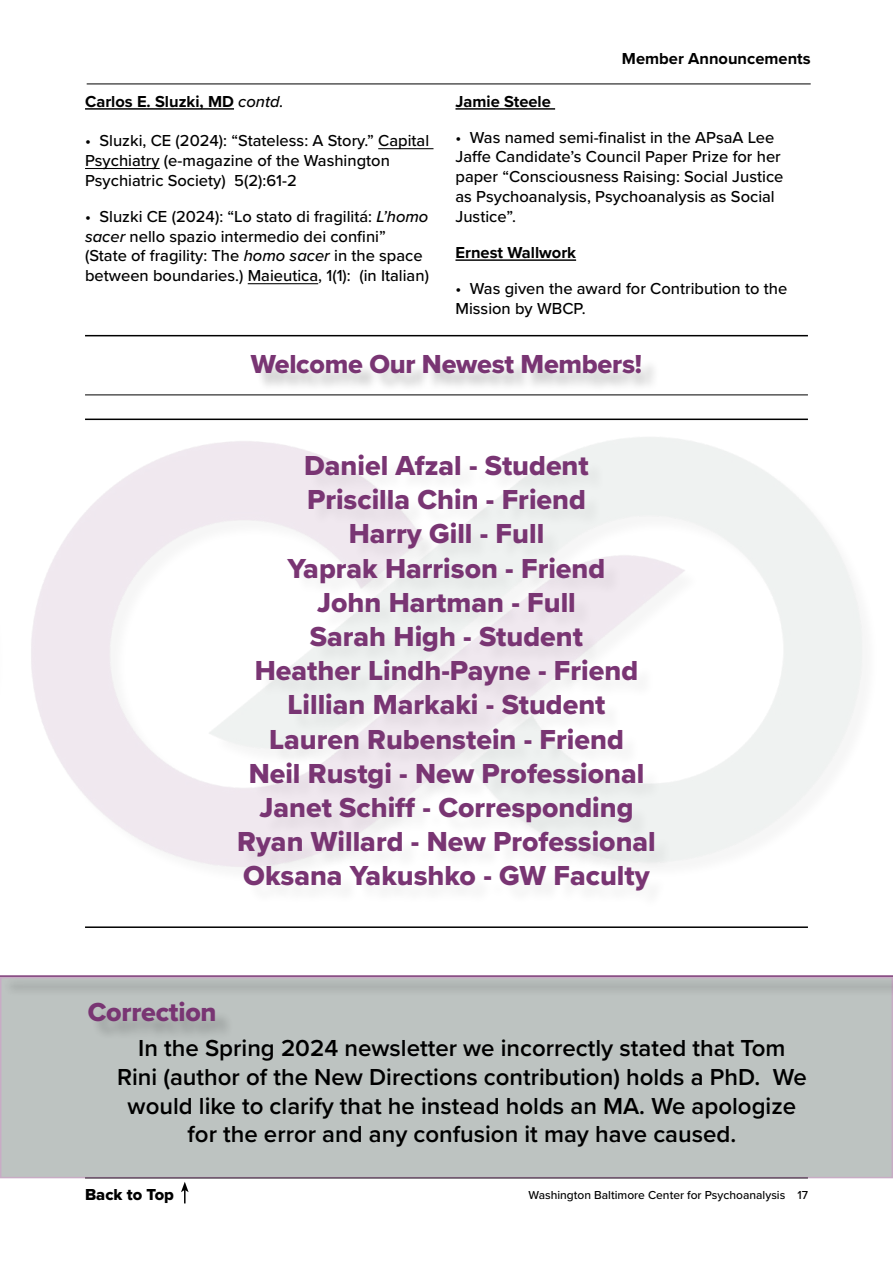
<style>
.page{position:relative;width:893px;height:1263px;background:#fff}
.page>*{position:absolute;margin:0;border:0;box-sizing:border-box;transform-origin:0 0}
.t1{font:28.5px/34.2px "Proxima Nova Extrabld";color:#793573;text-align:center}
.t2{font:27px "Proxima Nova Extrabld";letter-spacing:-.01em;color:#793573}
.t3{font:600 24px/28.8px "Proxima Nova";color:#000;text-align:center}
.t4{font:500 16.5px/19.8px "Proxima Nova";color:#000}
.t5{font:700 16.5px "Proxima Nova";color:#000}
.t6{font:16.5px "Proxima Nova Extrabld";color:#000}
.t7{font:500 12px "Proxima Nova";color:#000}
.s1{font-weight:500;font-style:italic}
.s2{font-style:italic}
</style>
<div class="page">
<svg style="left:181px;top:1182px;width:8px;height:21px"></svg>
<hr style="left:87px;top:84px;width:724px;height:1px;background:#000">
<hr style="left:85px;top:108px;width:149px;height:2px;background:#000">
<hr style="left:378px;top:148px;width:55px;height:1px;background:#000">
<hr style="left:85px;top:168px;width:75px;height:1px;background:#000">
<hr style="left:248px;top:283px;width:70px;height:1px;background:#000">
<hr style="left:455px;top:108px;width:100px;height:2px;background:#000">
<hr style="left:455px;top:259px;width:121px;height:2px;background:#000">
<div style="left:254px;top:358px;width:406px;height:34px;background:#000;opacity:.21"></div>
<hr style="left:85px;top:394px;width:723px;height:1px;background:#000">
<hr style="left:85px;top:419px;width:723px;height:1px;background:#000">
<hr style="left:85px;top:335px;width:723px;height:1px;background:#000">
<div style="left:241px;top:457px;width:432px;height:453px;background:#000;opacity:.06"></div>
<div style="left:0;top:977px;width:893px;height:201px;background:#bdc3c1;border:2px solid #793573"></div>
<div style="left:91px;top:1004px;width:143px;height:36px;background:#000;opacity:.21"></div>
<div style="left:3px;top:977px;width:890px;height:19px;background:#b4b9b8"></div>
<hr style="left:0;top:975px;width:893px;height:2px;background:#793573">
<hr style="left:85px;top:926px;width:723px;height:2px;background:#000">
<p class="t5" style="left:622px;top:47px;width:190px">Member Announcements</p>
<p class="t5" style="left:85px;top:89px;width:200px">Carlos E. Sluzki, MD <span class="s1">contd.</span></p>
<p class="t4" style="left:85px;top:130px;width:346px">• Sluzki, CE (2024): “Stateless: A Story.” Capital<br>Psychiatry (e-magazine of the Washington<br>Psychiatric Society) 5(2):61-2</p>
<p class="t4" style="left:85px;top:206px;width:345px">• Sluzki CE (2024): “Lo stato di fragilitá: <span class="s2">L’homo sacer</span> nello spazio intermedio dei confini” (State of fragility: The <span class="s2">homo sacer</span> in the space between boundaries.) Maieutica, 1(1): (in Italian)</p>
<p class="t5" style="left:455px;top:89px;width:97px">Jamie Steele</p>
<p class="t4" style="left:455px;top:127px;width:329px">• Was named semi-finalist in the APsaA Lee Jaffe Candidate’s Council Paper Prize for her paper “Consciousness Raising: Social Justice as Psychoanalysis, Psychoanalysis as Social Justice”.</p>
<p class="t5" style="left:455px;top:240px;width:122px">Ernest Wallwork</p>
<p class="t4" style="left:455px;top:278px;width:333px">• Was given the award for Contribution to the<br>Mission by WBCP.</p>
<h2 class="t2" style="left:251px;top:344px;width:393px">Welcome Our Newest Members!</h2>
<p class="t1" style="left:237px;top:448px;width:420px">Daniel Afzal - Student<br>Priscilla Chin - Friend<br>Harry Gill - Full<br>Yaprak Harrison - Friend<br>John Hartman - Full<br>Sarah High - Student<br>Heather Lindh-Payne - Friend<br>Lillian Markaki - Student<br>Lauren Rubenstein - Friend<br>Neil Rustgi - New Professional<br>Janet Schiff - Corresponding<br>Ryan Willard - New Professional<br>Oksana Yakushko - GW Faculty</p>
<h2 class="t2" style="left:88px;top:992px;width:130px">Correction</h2>
<h3 class="t3" style="left:117px;top:1033px;width:691px">In the Spring 2024 newsletter we incorrectly stated that Tom Rini (author of the New Directions contribution) holds a PhD. We would like to clarify that he instead holds an MA. We apologize for the error and any confusion it may have caused.</h3>
<p class="t6" style="left:85px;top:1182px;width:90px">Back to Top</p>
<p class="t7" style="left:528px;top:1185px;width:281px">Washington Baltimore Center for Psychoanalysis 17</p>
</div>
